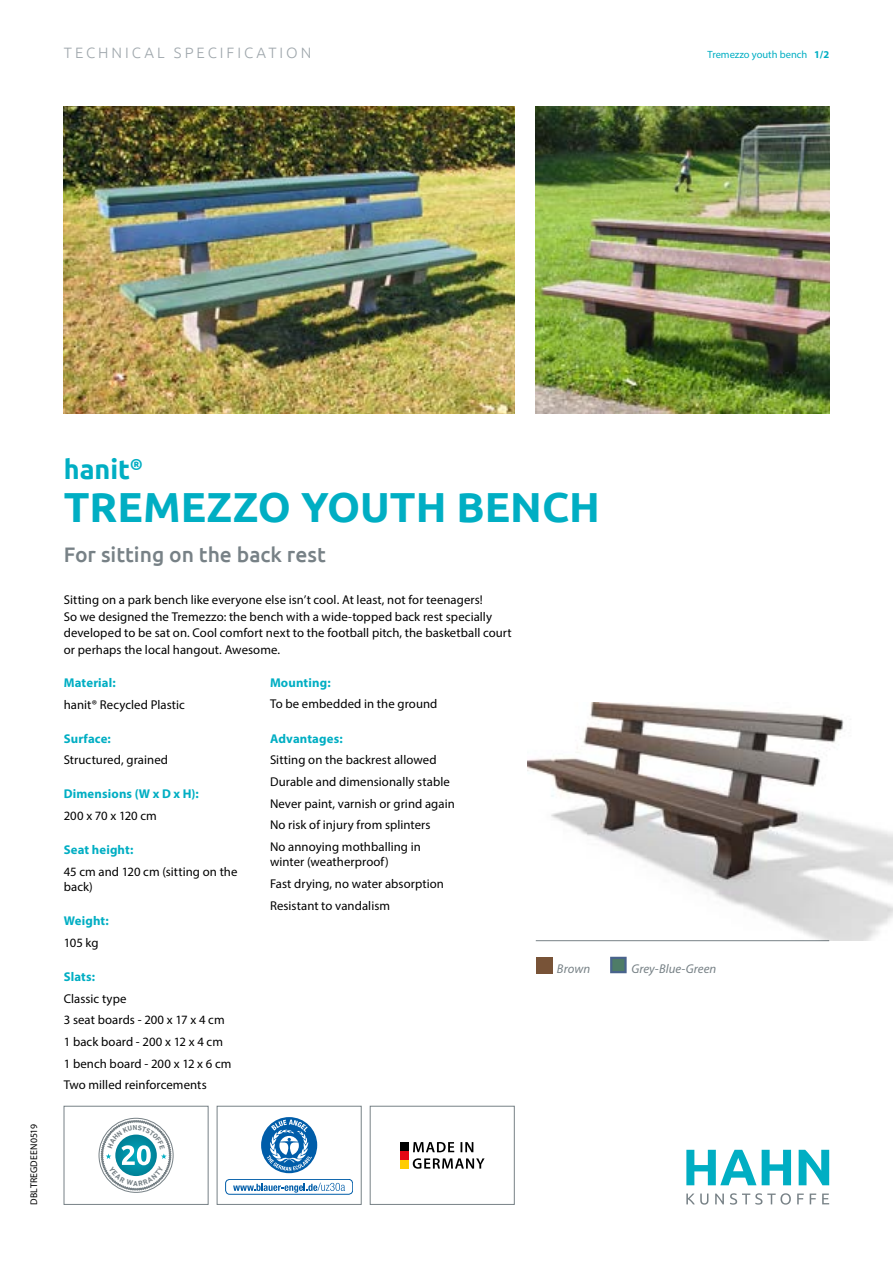
<style>
.page{position:relative;width:893px;height:1263px;background:#fff}
.page>*{position:absolute;margin:0;border:0;box-sizing:border-box;transform-origin:0 0}
.t1{font:700 42px "Ubuntu";color:#00aec3}
.t2{font:700 27px "Ubuntu";color:#00aec3}
.t3{font:500 21px "Ubuntu";color:#778186}
.t4{font:300 15px "Ubuntu";letter-spacing:.2em;color:#a0a8ad}
.t5{font:12.75px/21.6px "Myriad Pro";letter-spacing:.005em;color:#000}
.t6{font:700 12.75px "Myriad Pro";letter-spacing:.01em;color:#00aec3}
.t7{font:italic 12.75px "Myriad Pro";letter-spacing:.005em;color:#778186}
.t8{font:10.5px "Myriad Pro";color:#00aec3}
.t9{font:9.75px "Myriad Pro";letter-spacing:.015em;color:#000}
.s1{font-weight:700}
</style>
<div class="page">
<hr style="left:536px;top:940px;width:293px;height:1px;background:#778186">
<img style="left:64px;top:106px;width:450px;height:307px">
<img style="left:536px;top:106px;width:293px;height:307px">
<img style="left:528px;top:703px;width:365px;height:237px">
<div style="left:536px;top:957px;width:16px;height:16px;background:#785337"></div>
<div style="left:610px;top:957px;width:17px;height:16px;background:#4e7c67;border:2px solid #49648c"></div>
<svg style="left:762px;top:1150px;width:29px;height:35px"></svg>
<svg style="left:799px;top:1150px;width:30px;height:35px"></svg>
<svg style="left:686px;top:1193px;width:143px;height:11px"></svg>
<svg style="left:686px;top:1150px;width:70px;height:35px"></svg>
<div style="left:64px;top:1106px;width:144px;height:98px;border:1px solid #778186"></div>
<div style="left:370px;top:1106px;width:144px;height:98px;border:1px solid #778186"></div>
<div style="left:400px;top:1142px;width:8px;height:8px;background:#000"></div>
<div style="left:400px;top:1151px;width:8px;height:8px;background:#e30613"></div>
<div style="left:400px;top:1160px;width:8px;height:8px;background:#fc0"></div>
<svg style="left:413px;top:1158px;width:72px;height:11px"></svg>
<svg style="left:413px;top:1142px;width:60px;height:10px"></svg>
<div style="left:217px;top:1106px;width:144px;height:98px;border:1px solid #778186"></div>
<div style="left:225px;top:1179px;width:128px;height:15px;border:1px solid #005da9;border-radius:4px"></div>
<svg style="left:233px;top:1183px;width:112px;height:10px"></svg>
<svg style="left:261px;top:1117px;width:56px;height:56px"></svg>
<div style="left:99px;top:1118px;width:74px;height:74px;border:1px solid #778186;border-radius:50%"></div>
<svg style="left:101px;top:1120px;width:70px;height:70px"></svg>
<p class="t4" style="left:64px;top:44px;width:249px">TECHNICAL SPECIFICATION</p>
<p class="t8" style="left:708px;top:48px;width:123px">Tremezzo youth bench <span class="s1">1/2</span></p>
<p class="t9" style="left:28px;top:1205px;width:82px;rotate:-90deg">DBLTREGDEEN0519</p>
<h2 class="t2" style="left:64px;top:453px;width:81px">hanit<sup>®</sup></h2>
<h1 class="t1" style="left:64px;top:482px;width:538px">TREMEZZO YOUTH BENCH</h1>
<h3 class="t3" style="left:64px;top:541px;width:264px">For sitting on the back rest</h3>
<p class="t5" style="left:64px;top:592px;width:449px;line-height:16.5px">Sitting on a park bench like everyone else isn’t cool. At least, not for teenagers!<br>So we designed the Tremezzo: the bench with a wide-topped back rest specially developed to be sat on. Cool comfort next to the football pitch, the basketball court or perhaps the local hangout. Awesome.</p>
<p class="t6" style="left:64px;top:674px;width:53px">Material:</p>
<p class="t5" style="left:64px;top:693px;width:123px">hanit® Recycled Plastic</p>
<p class="t6" style="left:64px;top:730px;width:49px">Surface:</p>
<p class="t5" style="left:64px;top:749px;width:106px">Structured, grained</p>
<p class="t6" style="left:64px;top:786px;width:136px">Dimensions (W x D x H):</p>
<p class="t5" style="left:64px;top:805px;width:95px">200 x 70 x 120 cm</p>
<p class="t6" style="left:64px;top:841px;width:71px">Seat height:</p>
<p class="t5" style="left:64px;top:863px;width:175px;line-height:15.3px">45 cm and 120 cm (sitting on the back)</p>
<p class="t6" style="left:64px;top:912px;width:47px">Weight:</p>
<p class="t5" style="left:64px;top:931px;width:36px">105 kg</p>
<p class="t6" style="left:64px;top:968px;width:33px">Slats:</p>
<p class="t5" style="left:64px;top:987px;width:169px">Classic type<br>3 seat boards - 200 x 17 x 4 cm<br>1 back board - 200 x 12 x 4 cm<br>1 bench board - 200 x 12 x 6 cm<br>Two milled reinforcements</p>
<p class="t6" style="left:270px;top:674px;width:62px">Mounting:</p>
<p class="t5" style="left:270px;top:693px;width:169px">To be embedded in the ground</p>
<p class="t6" style="left:270px;top:730px;width:74px">Advantages:</p>
<p class="t5" style="left:270px;top:749px;width:186px">Sitting on the backrest allowed<br>Durable and dimensionally stable<br>Never paint, varnish or grind again<br>No risk of injury from splinters<br>No annoying mothballing in</p>
<p class="t5" style="left:270px;top:851px;width:175px">winter (weatherproof)<br>Fast drying, no water absorption<br>Resistant to vandalism</p>
<p class="t7" style="left:557px;top:961px;width:35px">Brown</p>
<p class="t7" style="left:631px;top:961px;width:87px">Grey-Blue-Green</p>
</div>
